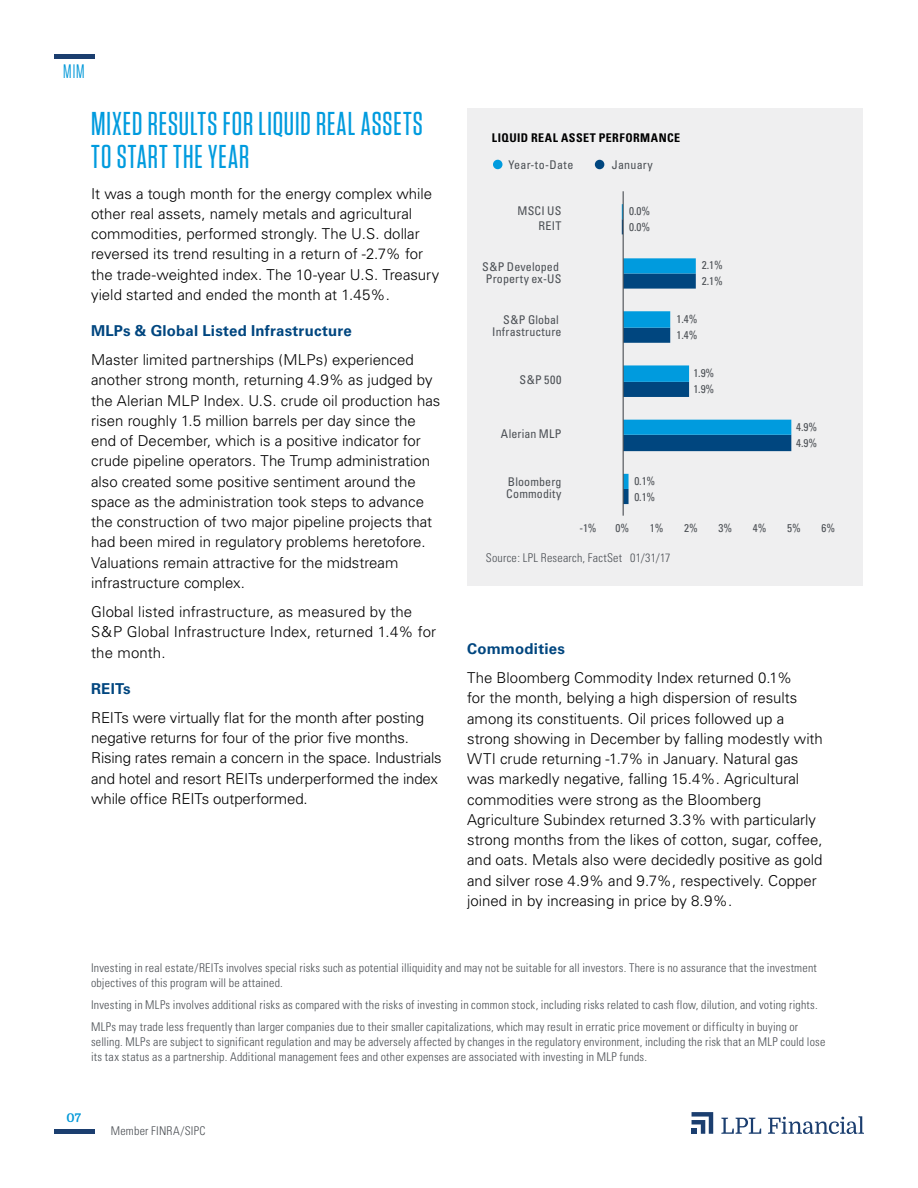
<style>
.page{position:relative;width:918px;height:1188px;background:#fff}
.page>*{position:absolute;margin:0;border:0;box-sizing:border-box;transform-origin:0 0}
.t1{font:500 33px/33px "Tungsten Narrow";letter-spacing:.03em;color:#009bde}
.t2{font:19.5px "Tungsten Narrow";color:#0098d8}
.t3{font:300 15px/20.2px "Univers";color:#000}
.t4{font:700 15px "Univers";letter-spacing:.01em;color:#00467f}
.t5{font:300 condensed 12px/15px "Univers";letter-spacing:.015em;color:#4b4f54}
.t6{font:condensed 12px/12px "Univers";letter-spacing:.015em;color:#4c5055;text-align:right}
.t7{font:condensed 12px/12px "Univers";letter-spacing:.015em;color:#4b4f54;text-align:center}
.t8{font:700 condensed 12px "Univers";letter-spacing:.04em;color:#000}
.t9{font:700 12px "Domine";color:#0098d8}
.t10{font:condensed 11.25px "Univers";color:#4b4f54}
</style>
<div class="page">
<hr style="left:54px;top:1130px;width:40px;height:4px;background:#1b3e6f">
<hr style="left:54px;top:54px;width:40px;height:4px;background:#1b3e6f">
<svg style="left:692px;top:1112px;width:21px;height:22px"></svg>
<svg style="left:721px;top:1118px;width:40px;height:16px"></svg>
<svg style="left:768px;top:1116px;width:96px;height:18px"></svg>
<div style="left:467px;top:108px;width:395px;height:477px;background:#efeff0"></div>
<div style="left:493px;top:160px;width:9px;height:9px;background:#009bde;border-radius:50%"></div>
<div style="left:595px;top:160px;width:9px;height:9px;background:#00467f;border-radius:50%"></div>
<svg style="left:622px;top:204px;width:169px;height:285px"></svg>
<hr style="left:623px;top:191px;width:1px;height:325px;background:#4b4f54">
<h2 class="t2" style="left:63px;top:62px;width:23px">MIM</h2>
<h1 class="t1" style="left:91px;top:107px;width:333px">MIXED RESULTS FOR LIQUID REAL ASSETS<br>TO START THE YEAR</h1>
<p class="t3" style="left:91px;top:183px;width:350px">It was a tough month for the energy complex while other real assets, namely metals and agricultural commodities, performed strongly. The U.S. dollar reversed its trend resulting in a return of -2.7% for the trade-weighted index. The 10-year U.S. Treasury yield started and ended the month at 1.45%.</p>
<p class="t4" style="left:91px;top:322px;width:262px">MLPs &amp; Global Listed Infrastructure</p>
<p class="t3" style="left:91px;top:350px;width:351px">Master limited partnerships (MLPs) experienced another strong month, returning 4.9% as judged by the Alerian MLP Index. U.S. crude oil production has risen roughly 1.5 million barrels per day since the end of December, which is a positive indicator for crude pipeline operators. The Trump administration also created some positive sentiment around the space as the administration took steps to advance the construction of two major pipeline projects that had been mired in regulatory problems heretofore.<br>Valuations remain attractive for the midstream infrastructure complex.</p>
<p class="t3" style="left:91px;top:602px;width:347px">Global listed infrastructure, as measured by the<br>S&amp;P Global Infrastructure Index, returned 1.4% for the month.</p>
<p class="t4" style="left:91px;top:680px;width:41px">REITs</p>
<p class="t3" style="left:91px;top:707px;width:352px">REITs were virtually flat for the month after posting negative returns for four of the prior five months.<br>Rising rates remain a concern in the space. Industrials and hotel and resort REITs underperformed the index while office REITs outperformed.</p>
<p class="t8" style="left:492px;top:130px;width:190px">LIQUID REAL ASSET PERFORMANCE</p>
<p class="t7" style="left:508px;top:159px;width:66px">Year-to-Date</p>
<p class="t7" style="left:612px;top:159px;width:43px">January</p>
<p class="t6" style="left:517px;top:203px;width:46px;line-height:15px">MSCI US<br>REIT</p>
<p class="t7" style="left:482px;top:261px;width:81px">S&amp;P Developed<br>Property ex-US</p>
<p class="t6" style="left:492px;top:314px;width:71px">S&amp;P Global<br>Infrastructure</p>
<p class="t6" style="left:519px;top:374px;width:44px">S&amp;P 500</p>
<p class="t6" style="left:501px;top:428px;width:62px">Alerian MLP</p>
<p class="t6" style="left:506px;top:476px;width:57px;text-align:left">Bloomberg<br>Commodity</p>
<p class="t10" style="left:629px;top:204px;width:22px">0.0%</p>
<p class="t10" style="left:629px;top:220px;width:22px">0.0%</p>
<p class="t10" style="left:702px;top:258px;width:22px">2.1%</p>
<p class="t10" style="left:702px;top:274px;width:22px">2.1%</p>
<p class="t10" style="left:677px;top:312px;width:22px">1.4%</p>
<p class="t10" style="left:677px;top:328px;width:22px">1.4%</p>
<p class="t10" style="left:693px;top:366px;width:22px">1.9%</p>
<p class="t10" style="left:693px;top:382px;width:22px">1.9%</p>
<p class="t10" style="left:634px;top:474px;width:22px">0.1%</p>
<p class="t10" style="left:634px;top:490px;width:22px">0.1%</p>
<p class="t10" style="left:796px;top:420px;width:22px">4.9%</p>
<p class="t10" style="left:796px;top:436px;width:22px">4.9%</p>
<p class="t10" style="left:579px;top:521px;width:19px">-1%</p>
<p class="t10" style="left:616px;top:521px;width:15px">0%</p>
<p class="t10" style="left:650px;top:521px;width:15px">1%</p>
<p class="t10" style="left:684px;top:521px;width:15px">2%</p>
<p class="t10" style="left:719px;top:521px;width:15px">3%</p>
<p class="t10" style="left:753px;top:521px;width:15px">4%</p>
<p class="t10" style="left:787px;top:521px;width:15px">5%</p>
<p class="t10" style="left:822px;top:521px;width:15px">6%</p>
<p class="t5" style="left:486px;top:550px;width:186px">Source: LPL Research, FactSet 01/31/17</p>
<p class="t4" style="left:467px;top:640px;width:99px">Commodities</p>
<p class="t3" style="left:467px;top:668px;width:357px">The Bloomberg Commodity Index returned 0.1%<br>for the month, belying a high dispersion of results among its constituents. Oil prices followed up a strong showing in December by falling modestly with WTI crude returning -1.7% in January. Natural gas was markedly negative, falling 15.4%. Agricultural commodities were strong as the Bloomberg Agriculture Subindex returned 3.3% with particularly strong months from the likes of cotton, sugar, coffee, and oats. Metals also were decidedly positive as gold and silver rose 4.9% and 9.7%, respectively. Copper joined in by increasing in price by 8.9%.</p>
<p class="t5" style="left:91px;top:961px;width:727px">Investing in real estate/REITs involves special risks such as potential illiquidity and may not be suitable for all investors. There is no assurance that the investment objectives of this program will be attained.</p>
<p class="t5" style="left:91px;top:994px;width:728px;line-height:21.8px">Investing in MLPs involves additional risks as compared with the risks of investing in common stock, including risks related to cash flow, dilution, and voting rights.<br>MLPs may trade less frequently than larger companies due to their smaller capitalizations, which may result in erratic price movement or difficulty in buying or</p>
<p class="t5" style="left:91px;top:1034px;width:736px">selling. MLPs are subject to significant regulation and may be adversely affected by changes in the regulatory environment, including the risk that an MLP could lose its tax status as a partnership. Additional management fees and other expenses are associated with investing in MLP funds.</p>
<p class="t9" style="left:67px;top:1112px;width:16px">07</p>
<p class="t5" style="left:111px;top:1123px;width:96px">Member FINRA/SIPC</p>
</div>
